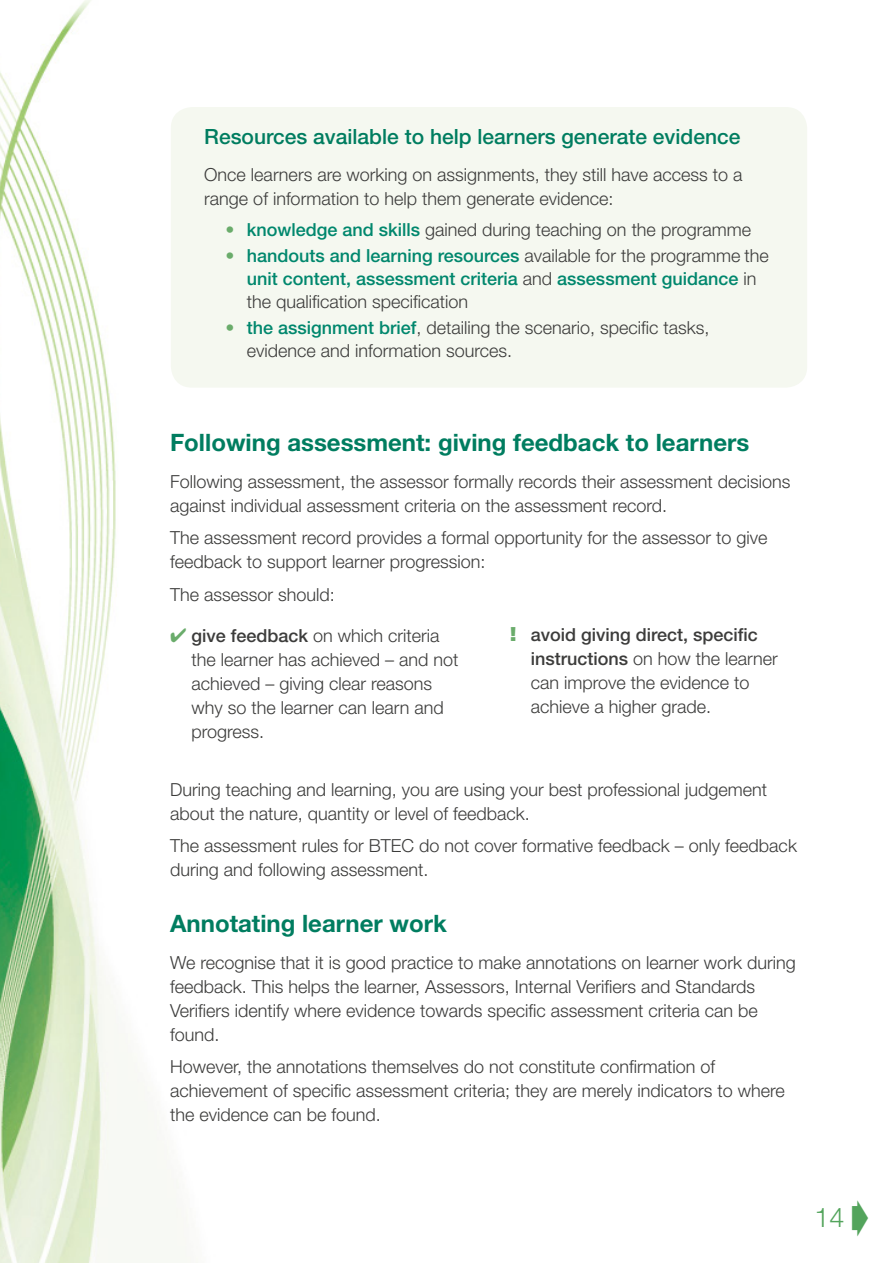
<style>
.page{position:relative;width:893px;height:1263px;background:#fff}
.page>*{position:absolute;margin:0;border:0;box-sizing:border-box;transform-origin:0 0}
.t1{font:300 27px "Helvetica Neue LT Pro";color:#53a45c}
.t2{font:700 24px "Helvetica Neue LT Pro";color:#007d60}
.t3{font:500 21px "Helvetica Neue LT Pro";color:#007d60}
.t4{font:300 18px/24px "Helvetica Neue LT Pro";color:#3c3c3b}
.t5{font:500 18px/22.5px "Helvetica Neue LT Pro";color:#00876d}
.s1{color:#6aac6b}
.s2{font-weight:500;color:#00876d}
.s3{font-weight:300;color:#6aac6b}
.s4{font-weight:300;color:#3c3c3b}
.s5{font-weight:500}
.s6{font-weight:800;font-stretch:expanded;font-size:19.5px;color:#6aac6b}
</style>
<div class="page">
<img style="left:0;top:0;width:198px;height:1263px">
<div style="left:171px;top:107px;width:636px;height:281px;background:#f5f8f0;border-radius:21px"></div>
<p class="t3" style="left:204px;top:124px;width:538px">Resources available to help learners generate evidence</p>
<p class="t4" style="left:204px;top:162px;width:540px">Once learners are working on assignments, they still have access to a range of information to help them generate evidence:</p>
<p class="t4" style="left:226px;top:217px;width:527px"><span class="s1">•</span> <span class="s2">knowledge and skills</span> gained during teaching on the programme</p>
<p class="t5" style="left:247px;top:245px;width:523px;text-indent:-21px"><span class="s3">•</span> handouts and learning resources <span class="s4">available for the programme the </span>unit content, assessment criteria <span class="s4">and</span> assessment guidance <span class="s4">in the qualification specification</span></p>
<p class="t4" style="left:247px;top:316px;width:464px;line-height:22.5px;text-indent:-21px"><span class="s1">•</span> <span class="s2">the assignment brief</span>, detailing the scenario, specific tasks, evidence and information sources.</p>
<h2 class="t2" style="left:170px;top:427px;width:581px">Following assessment: giving feedback to learners</h2>
<p class="t4" style="left:170px;top:469px;width:622px">Following assessment, the assessor formally records their assessment decisions against individual assessment criteria on the assessment record.</p>
<p class="t4" style="left:170px;top:525px;width:599px">The assessment record provides a formal opportunity for the assessor to give feedback to support learner progression:</p>
<p class="t4" style="left:170px;top:582px;width:166px">The assessor should:</p>
<p class="t4" style="left:191px;top:623px;width:269px;text-indent:-21px"><span class="s1">✔</span> <span class="s5">give feedback</span> on which criteria the learner has achieved – and not achieved – giving clear reasons why so the learner can learn and progress.</p>
<p class="t4" style="left:531px;top:622px;width:249px;text-indent:-21px"><span class="s6">!</span> <span class="s5">avoid giving direct, specific instructions</span> on how the learner can improve the evidence to achieve a higher grade.</p>
<p class="t4" style="left:170px;top:777px;width:599px">During teaching and learning, you are using your best professional judgement about the nature, quantity or level of feedback.</p>
<p class="t4" style="left:170px;top:833px;width:628px">The assessment rules for BTEC do not cover formative feedback – only feedback during and following assessment.</p>
<h2 class="t2" style="left:170px;top:908px;width:278px">Annotating learner work</h2>
<p class="t4" style="left:170px;top:950px;width:627px">We recognise that it is good practice to make annotations on learner work during feedback. This helps the learner, Assessors, Internal Verifiers and Standards Verifiers identify where evidence towards specific assessment criteria can be found.</p>
<p class="t4" style="left:170px;top:1054px;width:616px">However, the annotations themselves do not constitute confirmation of achievement of specific assessment criteria; they are merely indicators to where the evidence can be found.</p>
<h1 class="t1" style="left:815px;top:1201px;width:57px">14 ➧</h1>
</div>
